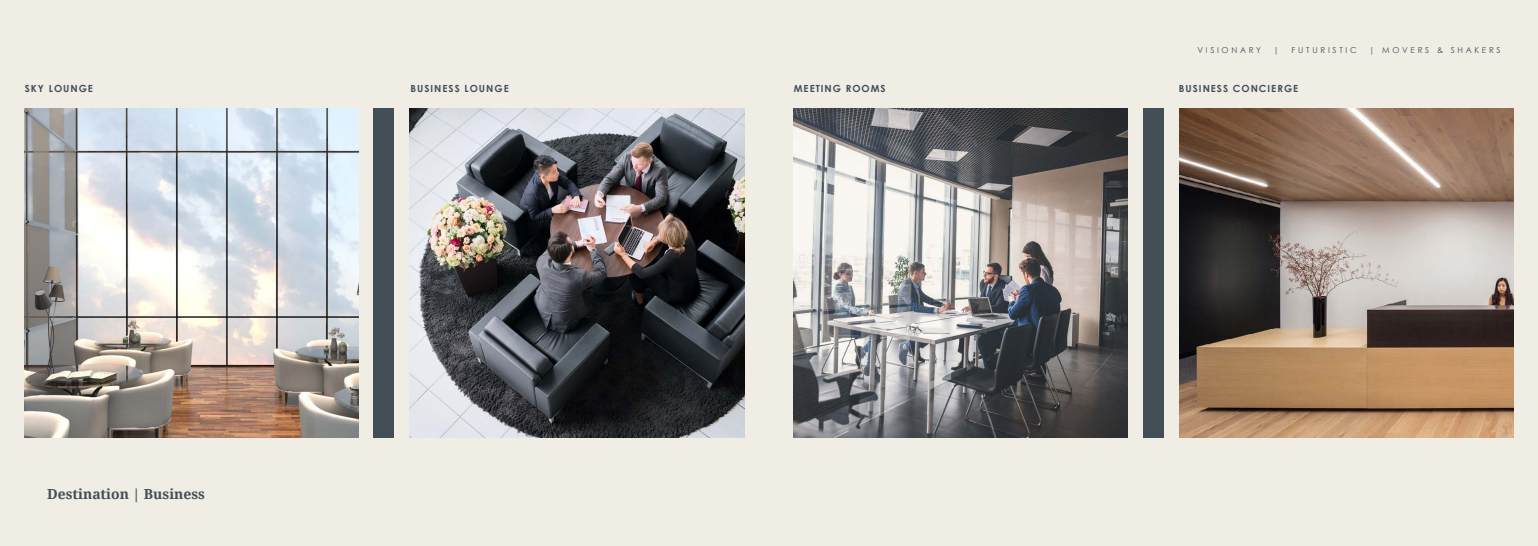
<style>
.page{position:relative;width:1538px;height:546px;background:#efede4}
.page>*{position:absolute;margin:0;border:0;box-sizing:border-box;transform-origin:0 0}
.t1{font:700 13.91px "Droid Serif";color:#444e56}
.t2{font:700 9.8px "Century Gothic";letter-spacing:.1em;color:#444e56}
.t3{font:8.14px "Century Gothic";letter-spacing:.33em;color:#444e56}
</style>
<div class="page">
<img style="left:25px;top:109px;width:333px;height:329px">
<img style="left:409px;top:109px;width:335px;height:328px">
<div style="left:1143px;top:109px;width:21px;height:329px;background:#444e56"></div>
<img style="left:794px;top:109px;width:333px;height:329px">
<img style="left:1179px;top:109px;width:334px;height:329px">
<div style="left:373px;top:109px;width:21px;height:329px;background:#444e56"></div>
<p class="t2" style="left:25px;top:83px;width:70px">SKY LOUNGE</p>
<p class="t2" style="left:411px;top:83px;width:100px">BUSINESS LOUNGE</p>
<h1 class="t1" style="left:47px;top:485px;width:159px">Destination | Business</h1>
<p class="t3" style="left:1197px;top:45px;width:65px">VISIONARY</p>
<p class="t3" style="left:1273px;top:45px;width:7px">|</p>
<p class="t3" style="left:1291px;top:45px;width:66px">FUTURISTIC</p>
<p class="t3" style="left:1369px;top:45px;width:133px">| MOVERS &amp; SHAKERS</p>
<p class="t2" style="left:794px;top:83px;width:93px">MEETING ROOMS</p>
<p class="t2" style="left:1179px;top:83px;width:121px">BUSINESS CONCIERGE</p>
</div>
